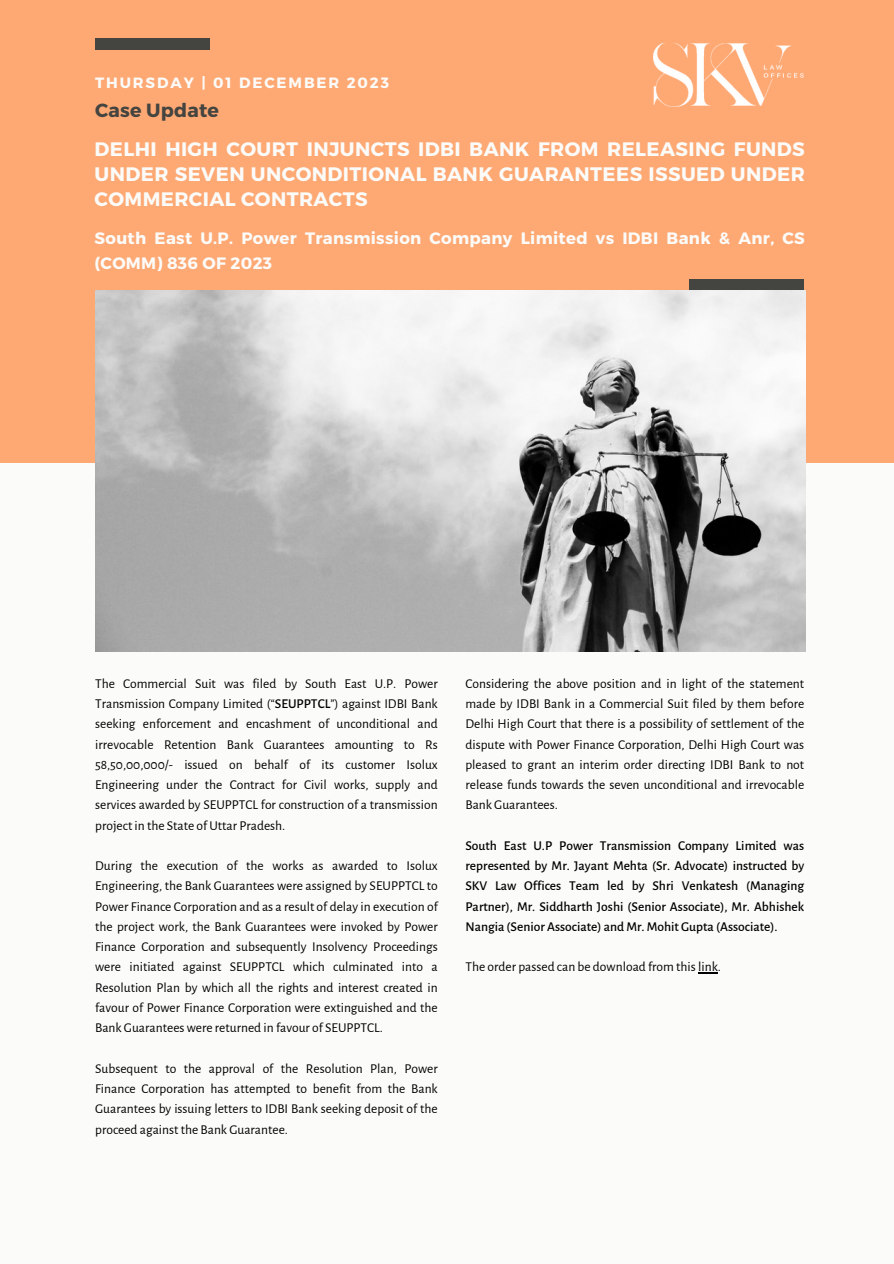
<style>
.page{position:relative;width:894px;height:1264px;background:#fff}
.page>*{position:absolute;margin:0;border:0;box-sizing:border-box;transform-origin:0 0}
.t1{font:700 19.5px/24.8px "Montserrat";letter-spacing:.02em;color:#fbfbf9;text-align:justify}
.t2{font:700 19.05px "Montserrat";letter-spacing:.01em;color:#444440}
.t3{font:700 16.5px/24.8px "Montserrat";letter-spacing:.02em;color:#fbfbf9}
.t4{font:700 14.85px "Montserrat";letter-spacing:.13em;color:#fbfbf9}
.t5{font:13.5px/20.2px "Alegreya Sans";color:#000;text-align:justify}
.t6{font:500 13.5px/20.2px "Alegreya Sans";color:#000;text-align:justify}
.s1{font-weight:500}
</style>
<div class="page">
<div style="left:0;top:0;width:893px;height:1263px;background:#fbfbf9"></div>
<div style="left:0;top:0;width:893px;height:462px;background:#fea974"></div>
<div style="left:95px;top:39px;width:115px;height:11px;background:#444440"></div>
<div style="left:688px;top:280px;width:115px;height:11px;background:#444440"></div>
<img style="left:653px;top:43px;width:151px;height:63px">
<img style="left:95px;top:291px;width:710px;height:360px">
<svg style="left:698px;top:972px;width:19px;height:1px"></svg>
<p class="t4" style="left:95px;top:73px;width:295px">THURSDAY | 01 DECEMBER 2023</p>
<p class="t2" style="left:95px;top:98px;width:125px">Case Update</p>
<p class="t1" style="left:94px;top:136px;width:711px">DELHI HIGH COURT INJUNCTS IDBI BANK FROM RELEASING FUNDS UNDER SEVEN UNCONDITIONAL BANK GUARANTEES ISSUED UNDER COMMERCIAL CONTRACTS</p>
<p class="t3" style="left:94px;top:225px;width:711px">South East U.P. Power Transmission Company Limited vs IDBI Bank &amp; Anr, CS (COMM) 836 OF 2023</p>
<p class="t5" style="left:95px;top:673px;width:344px">The Commercial Suit was filed by South East U.P. Power Transmission Company Limited (“<span class="s1">SEUPPTCL</span>”) against IDBI Bank seeking enforcement and encashment of unconditional and irrevocable Retention Bank Guarantees amounting to Rs 58,50,00,000/- issued on behalf of its customer Isolux Engineering under the Contract for Civil works, supply and services awarded by SEUPPTCL for construction of a transmission project in the State of Uttar Pradesh.</p>
<p class="t5" style="left:95px;top:856px;width:344px">During the execution of the works as awarded to Isolux Engineering, the Bank Guarantees were assigned by SEUPPTCL to Power Finance Corporation and as a result of delay in execution of the project work, the Bank Guarantees were invoked by Power Finance Corporation and subsequently Insolvency Proceedings were initiated against SEUPPTCL which culminated into a Resolution Plan by which all the rights and interest created in favour of Power Finance Corporation were extinguished and the Bank Guarantees were returned in favour of SEUPPTCL.</p>
<p class="t5" style="left:95px;top:1058px;width:344px">Subsequent to the approval of the Resolution Plan, Power Finance Corporation has attempted to benefit from the Bank Guarantees by issuing letters to IDBI Bank seeking deposit of the proceed against the Bank Guarantee.</p>
<p class="t5" style="left:465px;top:673px;width:340px">Considering the above position and in light of the statement made by IDBI Bank in a Commercial Suit filed by them before Delhi High Court that there is a possibility of settlement of the dispute with Power Finance Corporation, Delhi High Court was pleased to grant an interim order directing IDBI Bank to not release funds towards the seven unconditional and irrevocable Bank Guarantees.</p>
<p class="t6" style="left:465px;top:835px;width:340px">South East U.P Power Transmission Company Limited was represented by Mr. Jayant Mehta (Sr. Advocate) instructed by SKV Law Offices Team led by Shri Venkatesh (Managing Partner), Mr. Siddharth Joshi (Senior Associate), Mr. Abhishek Nangia (Senior Associate) and Mr. Mohit Gupta (Associate).</p>
<p class="t5" style="left:465px;top:957px;width:257px">The order passed can be download from this link.</p>
</div>
